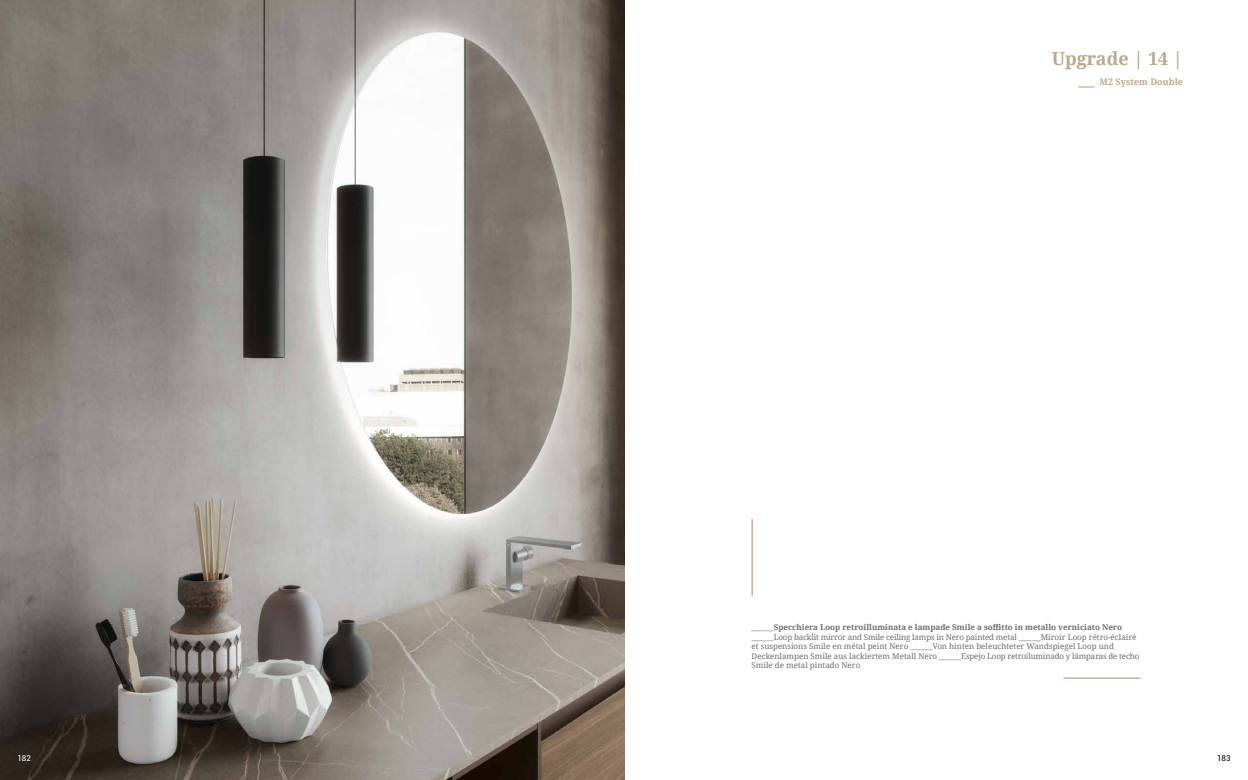
<style>
.page{position:relative;width:1248px;height:780px;background:#fff}
.page>*{position:absolute;margin:0;border:0;box-sizing:border-box;transform-origin:0 0}
.t1{font:700 18px "Noto Serif";color:#bba88e}
.t2{font:700 9px "Noto Serif";color:#bba88e}
.t3{font:8px/9.6px "Noto Serif";color:#6d6e71}
.t4{font:8px "Roboto";color:#fff}
.t5{font:8px "Roboto";color:#000}
.s1{font-size:18px}
.s2{font-weight:700}
</style>
<div class="page">
<img style="left:0;top:0;width:624px;height:780px">
<hr style="left:751px;top:519px;width:1px;height:77px;background:#af8971">
<hr style="left:1063px;top:677px;width:77px;height:1px;background:#af8971">
<h1 class="t1" style="left:1051px;top:45px;width:133px">Upgrade | 14 |</h1>
<p class="t2" style="left:1078px;top:76px;width:106px"><span class="s1">__</span> M2 System Double</p>
<p class="t3" style="left:751px;top:622px;width:389px"><span class="s2">______Specchiera Loop retroilluminata e lampade Smile a soffitto in metallo verniciato Nero </span>___<span class="s2">___</span>Loop backlit mirror and Smile ceiling lamps in Nero painted metal ___<span class="s2">___</span>Miroir Loop rétro-éclairé et suspensions Smile en métal peint Nero ___<span class="s2">___</span>Von hinten beleuchteter Wandspiegel Loop und Deckenlampen Smile aus lackiertem Metall Nero ___<span class="s2">___</span>Espejo Loop retroiluminado y lámparas de techo Smile de metal pintado Nero</p>
<p class="t4" style="left:17px;top:752px;width:15px">182</p>
<p class="t5" style="left:1216px;top:752px;width:15px">183</p>
</div>
